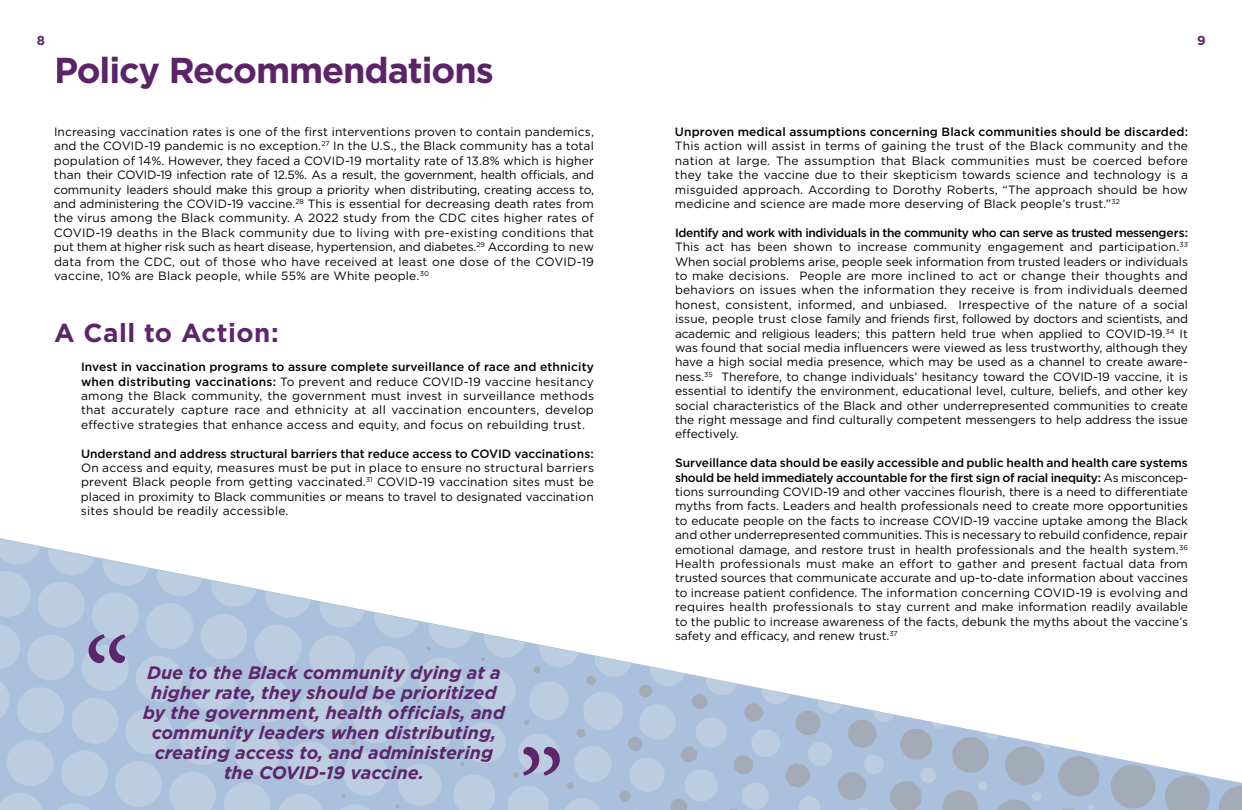
<style>
.page{position:relative;width:1242px;height:810px;background:#fff}
.page>*{position:absolute;margin:0;border:0;box-sizing:border-box;transform-origin:0 0}
.t1{font:124px "Minion Pro";color:#5d266b;scale:.93 1}
.t2{font:700 36px "Gotham";letter-spacing:-.03em;color:#5c2369}
.t3{font:700 26px "Gotham";letter-spacing:.02em;color:#5d266b}
.t4{font:italic 700 18px/20px "Gotham";color:#5d266b;text-align:center}
.t5{font:700 13px "Gotham";color:#5d266b}
.t6{font:12px/14.4px "Gotham";letter-spacing:.01em;color:#000;text-align:justify}
.t7{font:500 12px "Gotham";color:#000}
.s1{font-weight:500}
</style>
<div class="page">
<svg style="left:0;top:538px;width:1242px;height:272px"></svg>
<p class="t5" style="left:37px;top:32px;width:10px">8</p>
<p class="t5" style="left:1197px;top:32px;width:10px">9</p>
<h2 class="t2" style="left:54px;top:47px;width:441px">Policy Recommendations</h2>
<p class="t6" style="left:54px;top:124px;width:542px">Increasing vaccination rates is one of the first interventions proven to contain pandemics, and the COVID-19 pandemic is no exception.<sup>27</sup> In the U.S., the Black community has a total population of 14%. However, they faced a COVID-19 mortality rate of 13.8% which is higher than their COVID-19 infection rate of 12.5%. As a result, the government, health officials, and community leaders should make this group a priority when distributing, creating access to, and administering the COVID-19 vaccine.<sup>28</sup> This is essential for decreasing death rates from the virus among the Black community. A 2022 study from the CDC cites higher rates of COVID-19 deaths in the Black community due to living with pre-existing conditions that put them at higher risk such as heart disease, hypertension, and diabetes.<sup>29</sup> According to new data from the CDC, out of those who have received at least one dose of the COVID-19 vaccine, 10% are Black people, while 55% are White people.<sup>30</sup></p>
<p class="t7" style="left:675px;top:124px;width:515px">Unproven medical assumptions concerning Black communities should be discarded:</p>
<p class="t6" style="left:675px;top:139px;width:515px">This action will assist in terms of gaining the trust of the Black community and the nation at large. The assumption that Black communities must be coerced before they take the vaccine due to their skepticism towards science and technology is a misguided approach. According to Dorothy Roberts, “The approach should be how medicine and science are made more deserving of Black people’s trust.”<sup>32</sup></p>
<p class="t6" style="left:675px;top:225px;width:515px"><span class="s1">Identify and work with individuals in the community who can serve as trusted messengers:<br></span>This act has been shown to increase community engagement and participation.<sup>33<br></sup>When social problems arise, people seek information from trusted leaders or individuals to make decisions. People are more inclined to act or change their thoughts and behaviors on issues when the information they receive is from individuals deemed honest, consistent, informed, and unbiased. Irrespective of the nature of a social issue, people trust close family and friends first, followed by doctors and scientists, and academic and religious leaders; this pattern held true when applied to COVID-19.<sup>34</sup> It was found that social media influencers were viewed as less trustworthy, although they have a high social media presence, which may be used as a channel to create aware&shy;ness.<sup>35</sup> Therefore, to change individuals’ hesitancy toward the COVID-19 vaccine, it is essential to identify the environment, educational level, culture, beliefs, and other key social characteristics of the Black and other underrepresented communities to create the right message and find culturally competent messengers to help address the issue effectively.</p>
<p class="t6" style="left:675px;top:456px;width:515px"><span class="s1">Surveillance data should be easily accessible and public health and health care systems should be held immediately accountable for the first sign of racial inequity:</span> As misconcep&shy;tions surrounding COVID-19 and other vaccines flourish, there is a need to differentiate myths from facts. Leaders and health professionals need to create more opportunities to educate people on the facts to increase COVID-19 vaccine uptake among the Black and other underrepresented communities. This is necessary to rebuild confidence, repair emotional damage, and restore trust in health professionals and the health system.<sup>36<br></sup>Health professionals must make an effort to gather and present factual data from trusted sources that communicate accurate and up-to-date information about vaccines to increase patient confidence. The information concerning COVID-19 is evolving and requires health professionals to stay current and make information readily available to the public to increase awareness of the facts, debunk the myths about the vaccine’s safety and efficacy, and renew trust.<sup>37</sup></p>
<h3 class="t3" style="left:54px;top:316px;width:226px">A Call to Action:</h3>
<p class="t6" style="left:81px;top:360px;width:515px"><span class="s1">Invest in vaccination programs to assure complete surveillance of race and ethnicity when distributing vaccinations:</span> To prevent and reduce COVID-19 vaccine hesitancy among the Black community, the government must invest in surveillance methods that accurately capture race and ethnicity at all vaccination encounters, develop effective strategies that enhance access and equity, and focus on rebuilding trust.</p>
<p class="t7" style="left:81px;top:446px;width:515px">Understand and address structural barriers that reduce access to COVID vaccinations:</p>
<p class="t6" style="left:81px;top:460px;width:515px">On access and equity, measures must be put in place to ensure no structural barriers prevent Black people from getting vaccinated.<sup>31</sup> COVID-19 vaccination sites must be placed in proximity to Black communities or means to travel to designated vaccination sites should be readily accessible.</p>
<h1 class="t1" style="left:130px;top:698px;width:51px;rotate:-180deg">”</h1>
<h3 class="t4" style="left:143px;top:663px;width:363px">Due to the Black community dying at a higher rate, they should be prioritized by the government, health officials, and community leaders when distributing, creating access to, and administering the COVID-19 vaccine.</h3>
<h1 class="t1" style="left:518px;top:712px;width:51px">”</h1>
</div>
